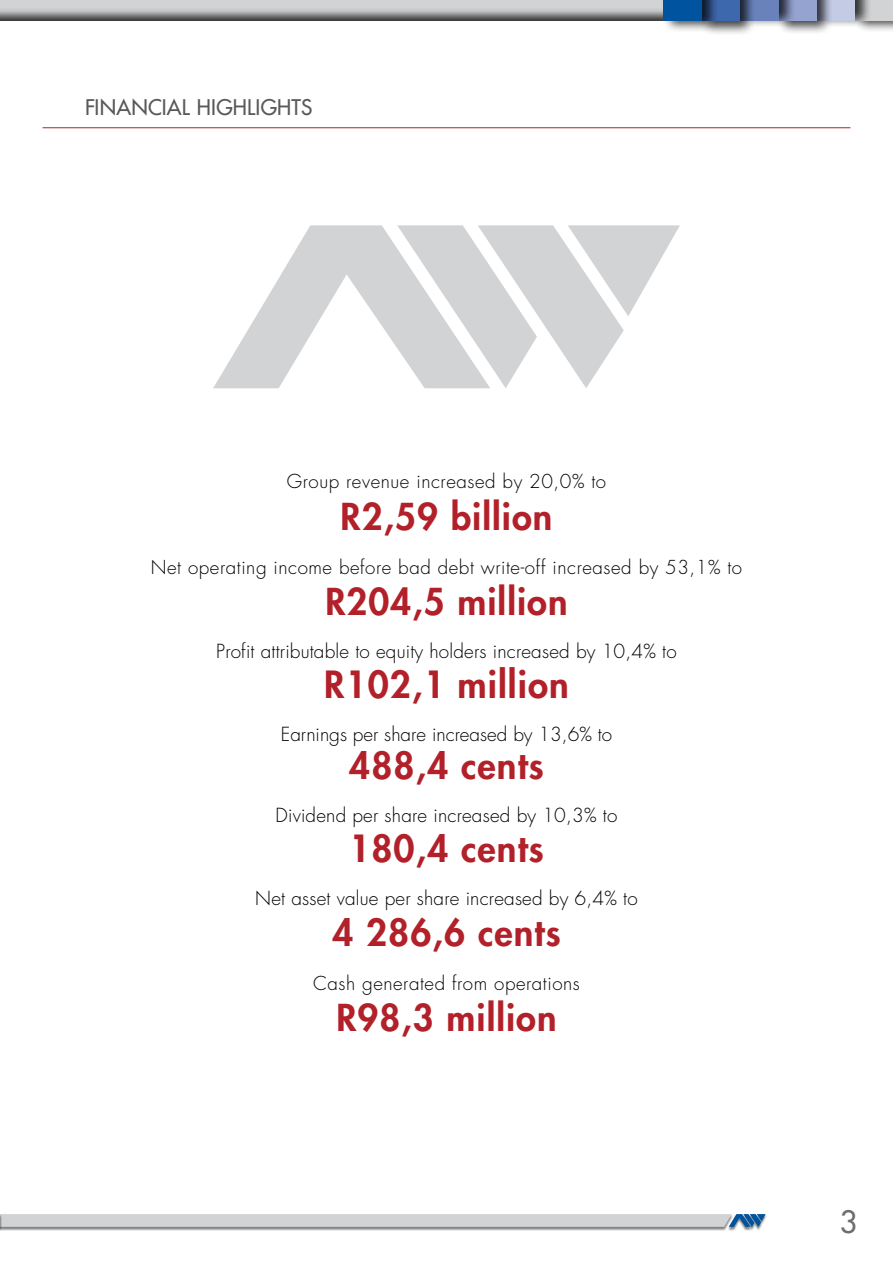
<style>
.page{position:relative;width:893px;height:1263px;background:#fff}
.page>*{position:absolute;margin:0;border:0;box-sizing:border-box;transform-origin:0 0}
.t1{font:800 36.45px "Futura Std";letter-spacing:.03em;color:#b22029}
.t2{font:800 36.15px "Futura Std";letter-spacing:.03em;color:#b22029}
.t3{font:500 30px "Futura Std";color:#6d6e71}
.t4{font:500 21px "Futura Std";letter-spacing:.01em;color:#58595b}
.t5{font:300 18.9px "Futura Std";letter-spacing:.01em;color:#000}
.t6{font:300 18.75px "Futura Std";letter-spacing:.03em;color:#000}
</style>
<div class="page">
<svg style="left:213px;top:225px;width:467px;height:163px;fill:#d1d3d4"></svg>
<div style="left:0;top:0;width:893px;height:24px;background:#000;opacity:.75"></div>
<div style="left:854px;top:0;width:39px;height:32px;background:#000;opacity:.75"></div>
<div style="left:855px;top:0;width:38px;height:21px;background:#d1d3d4"></div>
<div style="left:816px;top:0;width:56px;height:28px;background:#000;opacity:.75"></div>
<div style="left:816px;top:0;width:39px;height:21px;background:#c4cbe5"></div>
<div style="left:777px;top:0;width:56px;height:34px;background:#000;opacity:.75"></div>
<div style="left:778px;top:0;width:38px;height:21px;background:#94a3d0"></div>
<div style="left:739px;top:0;width:56px;height:28px;background:#000;opacity:.75"></div>
<div style="left:740px;top:0;width:38px;height:21px;background:#6a82bc"></div>
<div style="left:699px;top:0;width:56px;height:35px;background:#000;opacity:.75"></div>
<div style="left:702px;top:0;width:38px;height:21px;background:#3d68ad"></div>
<div style="left:663px;top:0;width:56px;height:32px;background:#000;opacity:.75"></div>
<div style="left:663px;top:0;width:39px;height:21px;background:#00539f"></div>
<svg style="left:0;top:1214px;width:766px;height:17px;background:#c4c7c9"></svg>
<hr style="left:43px;top:127px;width:807px;height:1px;background:#b22029">
<p class="t4" style="left:85px;top:94px;width:229px">FINANCIAL HIGHLIGHTS</p>
<p class="t6" style="left:287px;top:470px;width:321px">Group revenue increased by 20,0% to</p>
<h2 class="t2" style="left:341px;top:494px;width:213px">R2,59 billion</h2>
<p class="t6" style="left:151px;top:555px;width:593px">Net operating income before bad debt write-off increased by 53,1% to</p>
<h2 class="t2" style="left:325px;top:579px;width:244px">R204,5 million</h2>
<p class="t5" style="left:216px;top:640px;width:462px">Profit attributable to equity holders increased by 10,4% to</p>
<h1 class="t1" style="left:324px;top:661px;width:246px">R102,1 million</h1>
<p class="t5" style="left:281px;top:722px;width:333px">Earnings per share increased by 13,6% to</p>
<h1 class="t1" style="left:349px;top:742px;width:196px">488,4 cents</h1>
<p class="t5" style="left:276px;top:803px;width:343px">Dividend per share increased by 10,3% to</p>
<h1 class="t1" style="left:349px;top:825px;width:196px">180,4 cents</h1>
<p class="t5" style="left:255px;top:886px;width:384px">Net asset value per share increased by 6,4% to</p>
<h1 class="t1" style="left:332px;top:909px;width:230px">4 286,6 cents</h1>
<p class="t6" style="left:313px;top:971px;width:268px">Cash generated from operations</p>
<h2 class="t2" style="left:336px;top:995px;width:222px">R98,3 million</h2>
<h3 class="t3" style="left:840px;top:1203px;width:19px">3</h3>
</div>
